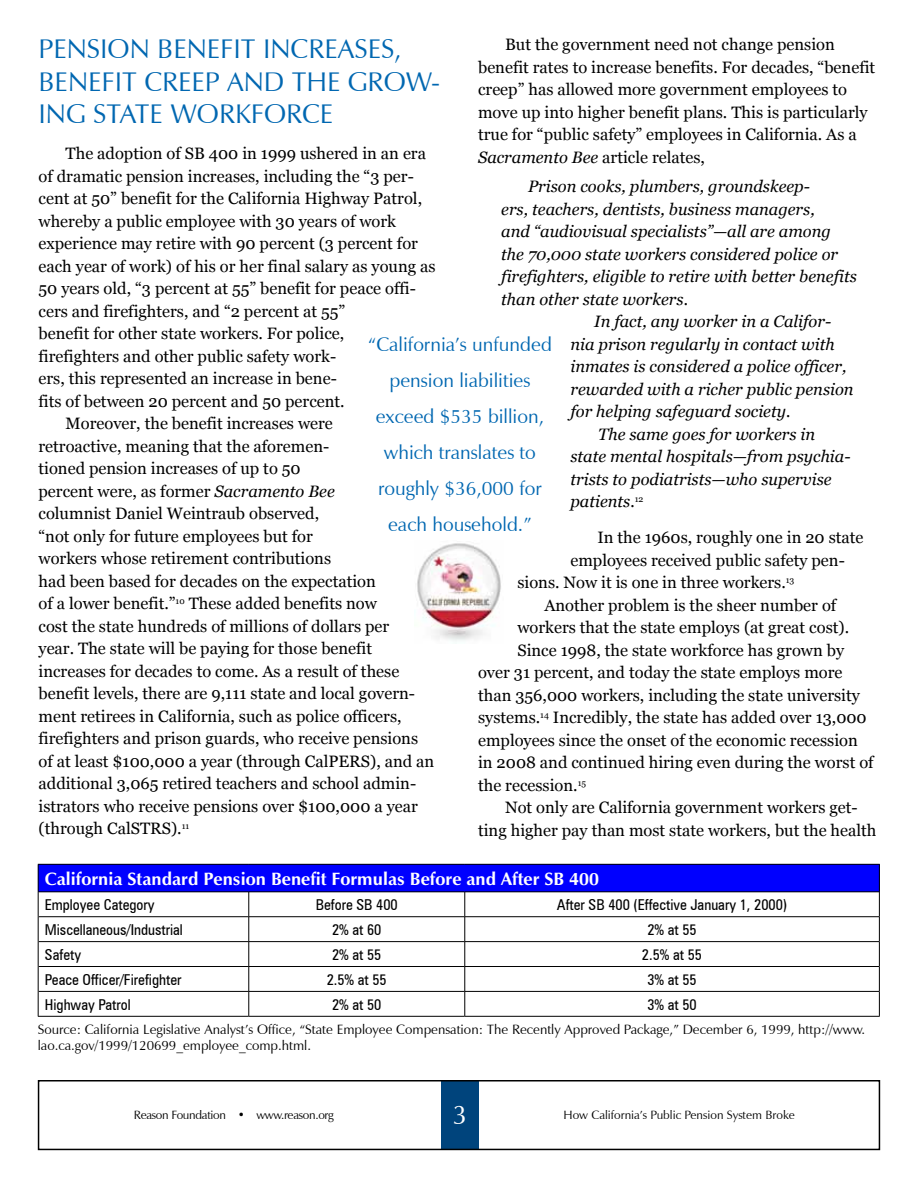
<style>
.page{position:relative;width:918px;height:1188px;background:#fff}
.page>*{position:absolute;margin:0;border:0;box-sizing:border-box;transform-origin:0 0}
.t1{font:27px/32.4px "Zapf Humanist 601 BT";color:#0067b1}
.t2{font:27px "Zapf Humanist 601 BT";color:#fff}
.t3{font:19.5px/36px "Zapf Humanist 601 BT";color:#0067b1;text-align:center}
.t4{font:18px "Zapf Humanist 601 Bold BT";color:#fff}
.t5{font:16.5px/22.5px "Georgia";color:#000}
.t6{font:italic 16.5px "Georgia";color:#000}
.t7{font:condensed 15px "Zurich BT";color:#000}
.t8{font:13.5px/16.2px "Zapf Humanist 601 BT";color:#000}
.t9{font:12px "Zapf Humanist 601 BT";color:#000}
.t10{font:12px "Zapf Humanist 601 BT";letter-spacing:-.025em;color:#000}
.s1{font-style:italic}
</style>
<div class="page">
<div style="left:441px;top:1080px;width:37px;height:70px;background:#00447c"></div>
<div style="left:38px;top:1080px;width:842px;height:70px;border:2px solid #000"></div>
<div style="left:38px;top:864px;width:841px;height:28px;background:#00f"></div>
<hr style="left:38px;top:864px;width:211px;height:1px;background:#000">
<hr style="left:249px;top:864px;width:216px;height:1px;background:#000">
<hr style="left:465px;top:864px;width:415px;height:1px;background:#000">
<hr style="left:39px;top:892px;width:210px;height:1px;background:#000">
<hr style="left:249px;top:892px;width:216px;height:1px;background:#000">
<hr style="left:465px;top:892px;width:414px;height:1px;background:#000">
<hr style="left:39px;top:916px;width:210px;height:1px;background:#000">
<hr style="left:249px;top:916px;width:216px;height:1px;background:#000">
<hr style="left:465px;top:916px;width:414px;height:1px;background:#000">
<hr style="left:39px;top:941px;width:210px;height:1px;background:#000">
<hr style="left:249px;top:941px;width:216px;height:1px;background:#000">
<hr style="left:465px;top:941px;width:414px;height:1px;background:#000">
<hr style="left:39px;top:966px;width:210px;height:1px;background:#000">
<hr style="left:249px;top:966px;width:216px;height:1px;background:#000">
<hr style="left:465px;top:966px;width:414px;height:1px;background:#000">
<hr style="left:39px;top:991px;width:210px;height:1px;background:#000">
<hr style="left:249px;top:991px;width:216px;height:1px;background:#000">
<hr style="left:465px;top:991px;width:414px;height:1px;background:#000">
<hr style="left:38px;top:1016px;width:211px;height:1px;background:#000">
<hr style="left:249px;top:1016px;width:216px;height:1px;background:#000">
<hr style="left:465px;top:1016px;width:415px;height:1px;background:#000">
<svg style="left:38px;top:865px;width:1px;height:151px"></svg>
<svg style="left:249px;top:892px;width:1px;height:124px"></svg>
<svg style="left:465px;top:892px;width:1px;height:124px"></svg>
<svg style="left:879px;top:865px;width:1px;height:151px"></svg>
<img style="left:417px;top:543px;width:84px;height:98px">
<p class="t5" style="left:478px;top:34px;width:399px;text-indent:27px">But the government need not change pension benefit rates to increase benefits. For decades, “benefit creep” has allowed more government employees to move up into higher benefit plans. This is particularly true for “public safety” employees in California. As a <span class="s1">Sacramento Bee</span> article relates,</p>
<p class="t6" style="left:528px;top:176px;width:283px">Prison cooks, plumbers, groundskeep-</p>
<p class="t6" style="left:501px;top:198px;width:315px">ers, teachers, dentists, business managers,</p>
<p class="t6" style="left:501px;top:221px;width:331px">and “audiovisual specialists”—all are among</p>
<p class="t6" style="left:501px;top:243px;width:338px">the 70,000 state workers considered police or</p>
<p class="t6" style="left:501px;top:266px;width:357px">firefighters, eligible to retire with better benefits</p>
<p class="t6" style="left:501px;top:288px;width:188px">than other state workers.</p>
<p class="t6" style="left:594px;top:311px;width:238px">In fact, any worker in a Califor-</p>
<p class="t6" style="left:570px;top:334px;width:266px">nia prison regularly in contact with</p>
<p class="t6" style="left:570px;top:356px;width:278px">inmates is considered a police officer,</p>
<p class="t6" style="left:570px;top:379px;width:285px">rewarded with a richer public pension</p>
<p class="t6" style="left:570px;top:401px;width:222px">for helping safeguard society.</p>
<p class="t6" style="left:598px;top:424px;width:219px">The same goes for workers in</p>
<p class="t6" style="left:570px;top:446px;width:282px">state mental hospitals—from psychia-</p>
<p class="t6" style="left:570px;top:469px;width:263px">trists to podiatrists—who supervise</p>
<p class="t6" style="left:570px;top:491px;width:74px">patients.<sup>12</sup></p>
<p class="t5" style="left:597px;top:526px;width:268px">In the 1960s, roughly one in 20 state</p>
<p class="t5" style="left:570px;top:549px;width:276px">employees received public safety pen-</p>
<p class="t5" style="left:517px;top:571px;width:279px">sions. Now it is one in three workers.<sup>13</sup></p>
<p class="t5" style="left:544px;top:594px;width:293px">Another problem is the sheer number of</p>
<p class="t5" style="left:517px;top:616px;width:333px">workers that the state employs (at great cost).</p>
<p class="t5" style="left:517px;top:639px;width:328px">Since 1998, the state workforce has grown by</p>
<p class="t5" style="left:478px;top:661px;width:366px">over 31 percent, and today the state employs more</p>
<p class="t5" style="left:478px;top:684px;width:383px">than 356,000 workers, including the state university</p>
<p class="t5" style="left:478px;top:706px;width:390px">systems.<sup>14</sup> Incredibly, the state has added over 13,000</p>
<p class="t5" style="left:478px;top:729px;width:381px">employees since the onset of the economic recession</p>
<p class="t5" style="left:478px;top:751px;width:397px">in 2008 and continued hiring even during the worst of</p>
<p class="t5" style="left:478px;top:774px;width:110px">the recession.<sup>15</sup></p>
<p class="t5" style="left:505px;top:796px;width:354px">Not only are California government workers get-</p>
<p class="t5" style="left:478px;top:819px;width:400px">ting higher pay than most state workers, but the health</p>
<p class="t4" style="left:45px;top:868px;width:556px">California Standard Pension Benefit Formulas Before and After SB 400</p>
<p class="t7" style="left:45px;top:896px;width:111px">Employee Category</p>
<p class="t7" style="left:316px;top:896px;width:84px">Before SB 400</p>
<p class="t7" style="left:557px;top:896px;width:232px">After SB 400 (Effective January 1, 2000)</p>
<p class="t7" style="left:45px;top:920px;width:139px">Miscellaneous/Industrial</p>
<p class="t7" style="left:332px;top:920px;width:51px">2% at 60</p>
<p class="t7" style="left:647px;top:920px;width:51px">2% at 55</p>
<p class="t7" style="left:45px;top:945px;width:38px">Safety</p>
<p class="t7" style="left:332px;top:945px;width:51px">2% at 55</p>
<p class="t7" style="left:642px;top:945px;width:62px">2.5% at 55</p>
<p class="t7" style="left:45px;top:970px;width:138px">Peace Officer/Firefighter</p>
<p class="t7" style="left:327px;top:970px;width:62px">2.5% at 55</p>
<p class="t7" style="left:647px;top:970px;width:51px">3% at 55</p>
<p class="t7" style="left:45px;top:995px;width:87px">Highway Patrol</p>
<p class="t7" style="left:332px;top:995px;width:51px">2% at 50</p>
<p class="t7" style="left:647px;top:995px;width:51px">3% at 50</p>
<p class="t8" style="left:38px;top:1021px;width:829px">Source: California Legislative Analyst’s Office, “State Employee Compensation: The Recently Approved Package,” December 6, 1999, http://www. lao.ca.gov/1999/120699_employee_comp.html.</p>
<h1 class="t1" style="left:39px;top:33px;width:403px;text-indent:286px">eases,<br>Ben efit Creep an d th e Grow&shy;ing State Workforce</h1>
<p class="t5" style="left:66px;top:143px;width:362px">The adoption of SB 400 in 1999 ushered in an era</p>
<p class="t5" style="left:39px;top:165px;width:377px">of dramatic pension increases, including the “3 per-</p>
<p class="t5" style="left:39px;top:188px;width:385px">cent at 50” benefit for the California Highway Patrol,</p>
<p class="t5" style="left:39px;top:210px;width:359px">whereby a public employee with 30 years of work</p>
<p class="t5" style="left:39px;top:233px;width:381px">experience may retire with 90 percent (3 percent for</p>
<p class="t5" style="left:39px;top:255px;width:399px">each year of work) of his or her final salary as young as</p>
<p class="t5" style="left:39px;top:278px;width:379px">50 years old, “3 percent at 55” benefit for peace offi-</p>
<p class="t5" style="left:39px;top:300px;width:308px">cers and firefighters, and “2 percent at 55”</p>
<p class="t5" style="left:39px;top:323px;width:307px">benefit for other state workers. For police,</p>
<p class="t5" style="left:39px;top:345px;width:299px">firefighters and other public safety work-</p>
<p class="t5" style="left:39px;top:368px;width:300px">ers, this represented an increase in bene-</p>
<p class="t5" style="left:39px;top:390px;width:308px">fits of between 20 percent and 50 percent.</p>
<p class="t5" style="left:66px;top:413px;width:269px">Moreover, the benefit increases were</p>
<p class="t5" style="left:39px;top:435px;width:292px">retroactive, meaning that the aforemen-</p>
<p class="t5" style="left:39px;top:458px;width:264px">tioned pension increases of up to 50</p>
<p class="t5" style="left:39px;top:480px;width:298px">percent were, as former <span class="s1">Sacramento Bee</span></p>
<p class="t5" style="left:39px;top:503px;width:282px">columnist Daniel Weintraub observed,</p>
<p class="t5" style="left:39px;top:525px;width:276px">“not only for future employees but for</p>
<p class="t5" style="left:39px;top:548px;width:294px">workers whose retirement contributions</p>
<p class="t5" style="left:39px;top:570px;width:339px">had been based for decades on the expectation</p>
<p class="t5" style="left:39px;top:593px;width:340px">of a lower benefit.”<sup>10</sup> These added benefits now</p>
<p class="t5" style="left:39px;top:615px;width:352px">cost the state hundreds of millions of dollars per</p>
<p class="t5" style="left:39px;top:638px;width:335px">year. The state will be paying for those benefit</p>
<p class="t5" style="left:39px;top:660px;width:362px">increases for decades to come. As a result of these</p>
<p class="t5" style="left:39px;top:683px;width:378px">benefit levels, there are 9,111 state and local govern-</p>
<p class="t5" style="left:39px;top:705px;width:365px">ment retirees in California, such as police officers,</p>
<p class="t5" style="left:39px;top:728px;width:381px">firefighters and prison guards, who receive pensions</p>
<p class="t5" style="left:39px;top:750px;width:397px">of at least $100,000 a year (through CalPERS), and an</p>
<p class="t5" style="left:39px;top:773px;width:379px">additional 3,065 retired teachers and school admin-</p>
<p class="t5" style="left:39px;top:795px;width:381px">istrators who receive pensions over $100,000 a year</p>
<p class="t5" style="left:39px;top:818px;width:152px">(through CalSTRS).<sup>11</sup></p>
<h1 class="t1" style="left:39px;top:33px;width:241px">Pension Ben efit Incr</h1>
<p class="t3" style="left:368px;top:326px;width:186px">“California’s unfunded pension liabilities exceed $535 billion, which translates to roughly $36,000 for each household.”</p>
<p class="t10" style="left:134px;top:1107px;width:201px">Reason Foundation • www.reason.org</p>
<h1 class="t2" style="left:453px;top:1098px;width:16px">3</h1>
<p class="t9" style="left:564px;top:1107px;width:233px">How California’s Public Pension System Broke</p>
</div>
